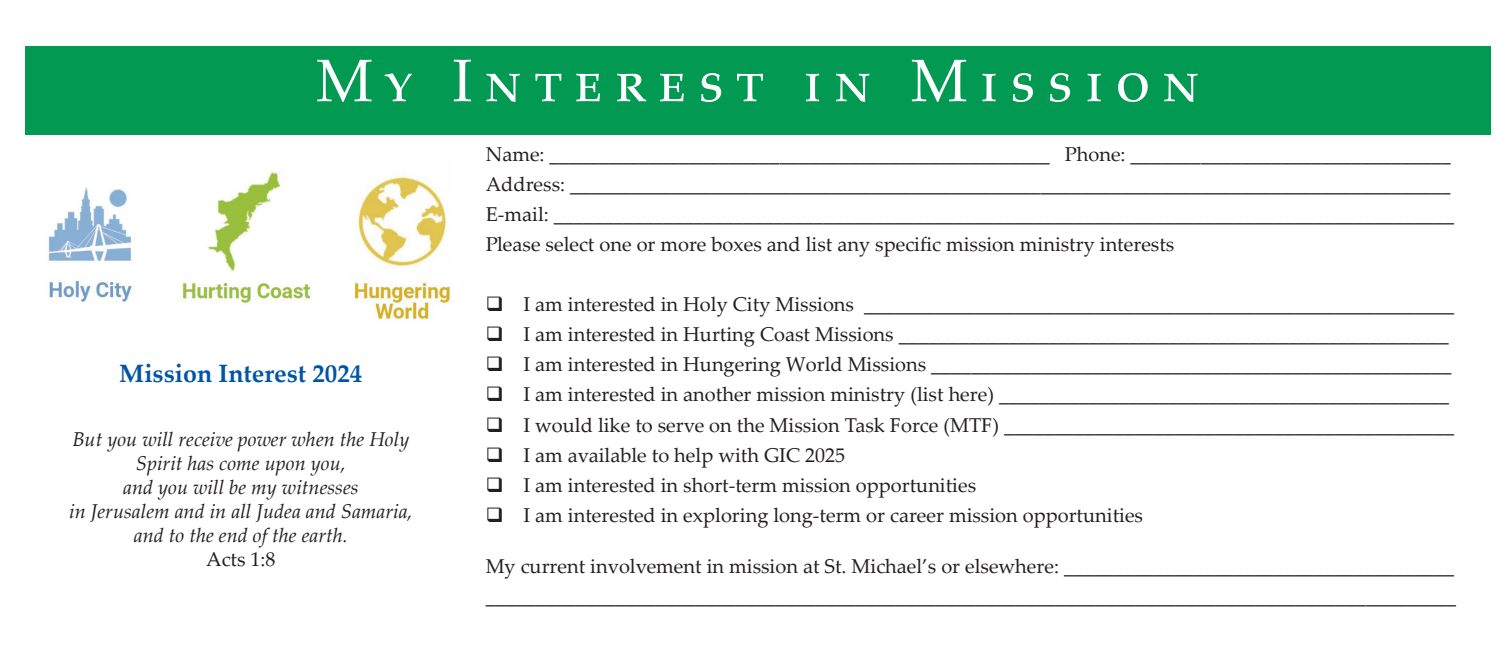
<style>
.page{position:relative;width:1508px;height:661px;background:#fff}
.page>*{position:absolute;margin:0;border:0;box-sizing:border-box;transform-origin:0 0}
.t1{font:60px "Palatino Linotype";letter-spacing:.2em;color:#fff}
.t2{font:700 25px "Palatino Linotype";color:#0155a5}
.t3{font:20px "Palatino Linotype";color:#231f20}
.t4{font:italic 20px/24px "Palatino Linotype";color:#231f20;text-align:center}
</style>
<div class="page">
<div style="left:25px;top:46px;width:1465px;height:88px;background:#029952"></div>
<img style="left:48px;top:171px;width:404px;height:149px">
<p class="t1" style="left:316px;top:38px;width:885px">My Interest in Mission</p>
<p class="t2" style="left:119px;top:355px;width:245px">Mission Interest 2024</p>
<p class="t4" style="left:72px;top:426px;width:338px">But you will receive power when the Holy<br>Spirit has come upon you,</p>
<p class="t4" style="left:123px;top:474px;width:237px">and you will be my witnesses</p>
<p class="t4" style="left:69px;top:498px;width:345px">in Jerusalem and in all Judea and Samaria,</p>
<p class="t4" style="left:134px;top:522px;width:215px">and to the end of the earth.</p>
<p class="t3" style="left:206px;top:544px;width:71px">Acts 1:8</p>
<p class="t3" style="left:486px;top:140px;width:966px">Name: __________________________________________________ Phone: ________________________________</p>
<p class="t3" style="left:486px;top:170px;width:966px">Address: ________________________________________________________________________________________</p>
<p class="t3" style="left:486px;top:200px;width:970px">E-mail: __________________________________________________________________________________________</p>
<p class="t3" style="left:486px;top:230px;width:690px">Please select one or more boxes and list any specific mission ministry interests</p>
<p class="t3" style="left:486px;top:290px;width:970px">❑ I am interested in Holy City Missions ___________________________________________________________</p>
<p class="t3" style="left:486px;top:320px;width:964px">❑ I am interested in Hurting Coast Missions _______________________________________________________</p>
<p class="t3" style="left:486px;top:350px;width:967px">❑ I am interested in Hungering World Missions ____________________________________________________</p>
<p class="t3" style="left:486px;top:380px;width:965px">❑ I am interested in another mission ministry (list here) _____________________________________________</p>
<p class="t3" style="left:486px;top:410px;width:970px">❑ I would like to serve on the Mission Task Force (MTF) _____________________________________________</p>
<p class="t3" style="left:486px;top:440px;width:361px">❑ I am available to help with GIC 2025</p>
<p class="t3" style="left:486px;top:470px;width:492px">❑ I am interested in short-term mission opportunities</p>
<p class="t3" style="left:486px;top:500px;width:659px">❑ I am interested in exploring long-term or career mission opportunities</p>
<p class="t3" style="left:486px;top:551px;width:970px">My current involvement in mission at St. Michael’s or elsewhere: _______________________________________</p>
<p class="t3" style="left:486px;top:581px;width:971px">_________________________________________________________________________________________________</p>
</div>
